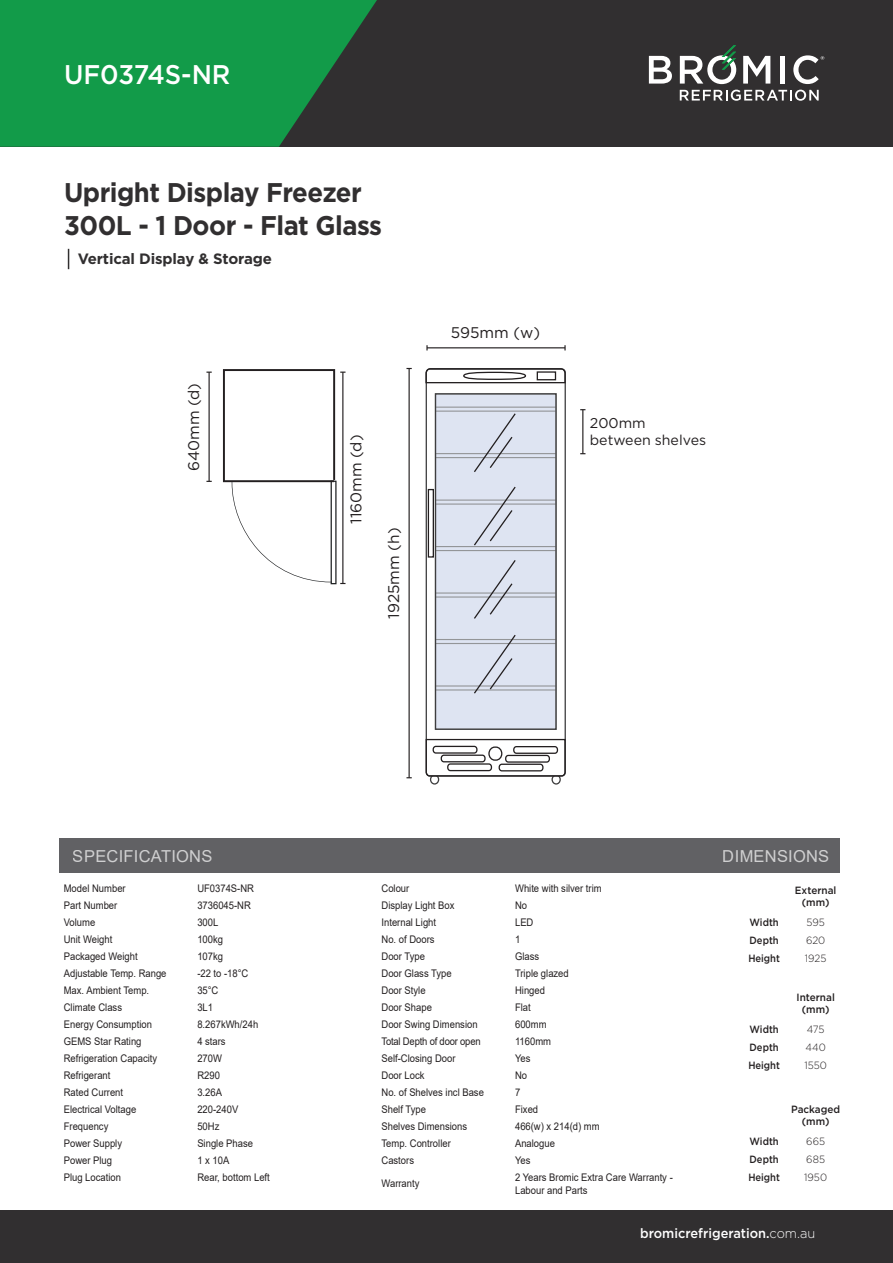
<style>
.page{position:relative;width:893px;height:1263px;background:#fff}
.page>*{position:absolute;margin:0;border:0;box-sizing:border-box;transform-origin:0 0}
.t1{font:700 27px "Gotham";letter-spacing:-.02em;color:#312f30;scale:.95 1}
.t2{font:500 27px "Gotham";color:#fff;scale:.95 1}
.t3{font:16.5px "Arial";letter-spacing:.015em;color:#fff}
.t4{font:15.45px "Gotham";color:#231f20}
.t5{font:700 15px "Gotham";letter-spacing:-.01em;color:#312f30}
.t6{font:14.25px "Gotham";color:#231f20}
.t7{font:500 13.5px "Gotham";color:#fff;scale:.95 1}
.t8{font:10.5px/12.8px "Arial";color:#231f20;scale:.9 1}
.t9{font:500 10.5px "Gotham";color:#231f20;scale:.9 1}
.t10{font:500 10.5px/12px "Gotham";color:#231f20;text-align:center;scale:.95 1}
.t11{font:300 10.5px "Gotham";color:#231f20;scale:.95 1}
.t12{font:10.5px "Arial";letter-spacing:-.02em;color:#231f20;scale:.9 1}
.s1{font-weight:300}
</style>
<div class="page">
<div style="left:60px;top:838px;width:780px;height:35px;background:#616164"></div>
<div style="left:0;top:0;width:893px;height:147px;background:#312f30"></div>
<svg style="left:0;top:0;width:377px;height:147px;background:#158e46"></svg>
<svg style="left:649px;top:56px;width:23px;height:28px"></svg>
<svg style="left:743px;top:56px;width:27px;height:28px"></svg>
<div style="left:780px;top:56px;width:5px;height:28px;background:#fff"></div>
<svg style="left:793px;top:55px;width:31px;height:29px"></svg>
<svg style="left:680px;top:45px;width:56px;height:39px"></svg>
<svg style="left:680px;top:90px;width:139px;height:11px"></svg>
<svg style="left:68px;top:249px;width:1px;height:20px"></svg>
<div style="left:0;top:1211px;width:893px;height:52px;background:#312f30"></div>
<div style="left:551px;top:774px;width:10px;height:11px;border:1px solid #3e3e3f;border-radius:50%"></div>
<div style="left:430px;top:774px;width:9px;height:11px;border:1px solid #3e3e3f;border-radius:50%"></div>
<div style="left:426px;top:368px;width:140px;height:408px;border:1px solid #3e3e3f;border-radius:3px"></div>
<hr style="left:409px;top:368px;width:1px;height:410px;background:#231f20">
<hr style="left:427px;top:347px;width:138px;height:1px;background:#231f20">
<hr style="left:209px;top:372px;width:1px;height:109px;background:#231f20">
<svg style="left:223px;top:369px;width:122px;height:215px"></svg>
<hr style="left:582px;top:410px;width:1px;height:44px;background:#231f20">
<div style="left:435px;top:393px;width:122px;height:337px;background:#dee4f2"></div>
<hr style="left:435px;top:411px;width:121px;height:1px;background:#939598">
<hr style="left:435px;top:407px;width:121px;height:1px;background:#939598">
<hr style="left:435px;top:457px;width:121px;height:1px;background:#939598">
<hr style="left:435px;top:453px;width:121px;height:1px;background:#939598">
<hr style="left:435px;top:503px;width:121px;height:2px;background:#939598">
<hr style="left:435px;top:499px;width:121px;height:2px;background:#939598">
<hr style="left:435px;top:550px;width:121px;height:1px;background:#939598">
<hr style="left:435px;top:546px;width:121px;height:1px;background:#939598">
<hr style="left:435px;top:643px;width:121px;height:1px;background:#939598">
<hr style="left:435px;top:639px;width:121px;height:1px;background:#939598">
<hr style="left:435px;top:689px;width:121px;height:1px;background:#939598">
<hr style="left:435px;top:685px;width:121px;height:1px;background:#939598">
<hr style="left:435px;top:596px;width:121px;height:2px;background:#939598">
<hr style="left:435px;top:592px;width:121px;height:2px;background:#939598">
<div style="left:435px;top:393px;width:122px;height:337px;border:1px solid #3e3e3f"></div>
<svg style="left:425px;top:738px;width:141px;height:39px"></svg>
<svg style="left:473px;top:413px;width:44px;height:281px"></svg>
<svg style="left:425px;top:368px;width:141px;height:16px"></svg>
<div style="left:428px;top:489px;width:6px;height:69px;border:1px solid #231f20"></div>
<p class="t2" style="left:64px;top:57px;width:177px">UF0374S-NR</p>
<p class="t1" style="left:64px;top:175px;width:315px">Upright Display Freezer</p>
<p class="t1" style="left:64px;top:208px;width:336px">300L - 1 Door - Flat Glass</p>
<p class="t5" style="left:78px;top:249px;width:196px">Vertical Display &amp; Storage</p>
<p class="t4" style="left:184px;top:471px;width:90px;rotate:-90deg">640mm (d)</p>
<p class="t4" style="left:346px;top:524px;width:91px;rotate:-90deg">1160mm (d)</p>
<p class="t4" style="left:384px;top:619px;width:92px;rotate:-90deg">1925mm (h)</p>
<p class="t4" style="left:451px;top:323px;width:91px">595mm (w)</p>
<p class="t6" style="left:590px;top:414px;width:57px">200mm</p>
<p class="t6" style="left:590px;top:431px;width:118px">between shelves</p>
<h2 class="t3" style="left:73px;top:845px;width:141px">SPECIFICATIONS</h2>
<p class="t8" style="left:64px;top:881px;width:70px">Model Number</p>
<p class="t8" style="left:197px;top:881px;width:65px">UF0374S-NR</p>
<p class="t8" style="left:64px;top:898px;width:61px">Part Number</p>
<p class="t8" style="left:197px;top:898px;width:61px">3736045-NR</p>
<p class="t8" style="left:64px;top:915px;width:37px">Volume</p>
<p class="t8" style="left:197px;top:915px;width:25px">300L</p>
<p class="t8" style="left:64px;top:932px;width:56px">Unit Weight</p>
<p class="t8" style="left:197px;top:932px;width:30px">100kg</p>
<p class="t8" style="left:64px;top:949px;width:84px">Packaged Weight</p>
<p class="t8" style="left:197px;top:949px;width:30px">107kg</p>
<p class="t8" style="left:64px;top:966px;width:116px">Adjustable Temp. Range</p>
<p class="t8" style="left:197px;top:966px;width:58px">-22 to -18°C</p>
<p class="t8" style="left:64px;top:983px;width:96px">Max. Ambient Temp.</p>
<p class="t8" style="left:197px;top:983px;width:25px">35°C</p>
<p class="t8" style="left:64px;top:1000px;width:66px">Climate Class</p>
<p class="t8" style="left:197px;top:1000px;width:19px">3L1</p>
<p class="t8" style="left:64px;top:1017px;width:100px">Energy Consumption</p>
<p class="t8" style="left:197px;top:1017px;width:69px">8.267kWh/24h</p>
<p class="t8" style="left:64px;top:1035px;width:88px">GEMS Star Rating</p>
<p class="t8" style="left:197px;top:1035px;width:33px">4 stars</p>
<p class="t8" style="left:64px;top:1052px;width:105px">Refrigeration Capacity</p>
<p class="t8" style="left:197px;top:1052px;width:29px">270W</p>
<p class="t8" style="left:64px;top:1069px;width:53px">Refrigerant</p>
<p class="t8" style="left:197px;top:1069px;width:27px">R290</p>
<p class="t8" style="left:64px;top:1086px;width:67px">Rated Current</p>
<p class="t8" style="left:197px;top:1086px;width:29px">3.26A</p>
<p class="t8" style="left:64px;top:1103px;width:82px">Electrical Voltage</p>
<p class="t8" style="left:197px;top:1103px;width:47px">220-240V</p>
<p class="t8" style="left:64px;top:1120px;width:51px">Frequency</p>
<p class="t8" style="left:197px;top:1120px;width:26px">50Hz</p>
<p class="t8" style="left:64px;top:1137px;width:66px">Power Supply</p>
<p class="t8" style="left:197px;top:1137px;width:63px">Single Phase</p>
<p class="t8" style="left:64px;top:1154px;width:55px">Power Plug</p>
<p class="t8" style="left:197px;top:1154px;width:37px">1 x 10A</p>
<p class="t8" style="left:64px;top:1171px;width:65px">Plug Location</p>
<p class="t8" style="left:197px;top:1171px;width:82px">Rear, bottom Left</p>
<p class="t8" style="left:381px;top:881px;width:32px">Colour</p>
<p class="t8" style="left:515px;top:881px;width:98px">White with silver trim</p>
<p class="t8" style="left:381px;top:898px;width:83px">Display Light Box</p>
<p class="t8" style="left:515px;top:898px;width:15px">No</p>
<p class="t8" style="left:381px;top:915px;width:62px">Internal Light</p>
<p class="t8" style="left:515px;top:915px;width:22px">LED</p>
<p class="t8" style="left:381px;top:932px;width:60px">No. of Doors</p>
<p class="t8" style="left:515px;top:932px;width:7px">1</p>
<p class="t8" style="left:381px;top:949px;width:50px">Door Type</p>
<p class="t8" style="left:515px;top:949px;width:28px">Glass</p>
<p class="t8" style="left:381px;top:966px;width:79px">Door Glass Type</p>
<p class="t8" style="left:515px;top:966px;width:61px">Triple glazed</p>
<p class="t8" style="left:381px;top:983px;width:51px">Door Style</p>
<p class="t8" style="left:515px;top:983px;width:35px">Hinged</p>
<p class="t8" style="left:381px;top:1000px;width:58px">Door Shape</p>
<p class="t8" style="left:515px;top:1000px;width:19px">Flat</p>
<p class="t8" style="left:381px;top:1018px;width:108px">Door Swing Dimension</p>
<p class="t8" style="left:515px;top:1018px;width:37px">600mm</p>
<p class="t12" style="left:381px;top:1034px;width:112px">Total Depth of door open</p>
<p class="t8" style="left:515px;top:1035px;width:42px">1160mm</p>
<p class="t8" style="left:381px;top:1052px;width:84px">Self-Closing Door</p>
<p class="t8" style="left:515px;top:1052px;width:19px">Yes</p>
<p class="t8" style="left:381px;top:1069px;width:49px">Door Lock</p>
<p class="t8" style="left:515px;top:1069px;width:15px">No</p>
<p class="t8" style="left:381px;top:1086px;width:115px">No. of Shelves incl Base</p>
<p class="t8" style="left:515px;top:1086px;width:7px">7</p>
<p class="t8" style="left:381px;top:1103px;width:51px">Shelf Type</p>
<p class="t8" style="left:515px;top:1103px;width:27px">Fixed</p>
<p class="t8" style="left:381px;top:1120px;width:97px">Shelves Dimensions</p>
<p class="t8" style="left:515px;top:1120px;width:95px">466(w) x 214(d) mm</p>
<p class="t8" style="left:381px;top:1137px;width:79px">Temp. Controller</p>
<p class="t8" style="left:515px;top:1137px;width:46px">Analogue</p>
<p class="t8" style="left:381px;top:1154px;width:38px">Castors</p>
<p class="t8" style="left:515px;top:1154px;width:19px">Yes</p>
<p class="t8" style="left:381px;top:1177px;width:44px">Warranty</p>
<p class="t8" style="left:515px;top:1171px;width:177px">2 Years Bromic Extra Care Warranty -<br>Labour and Parts</p>
<h2 class="t3" style="left:723px;top:845px;width:108px">DIMENSIONS</h2>
<p class="t9" style="left:750px;top:915px;width:34px">Width</p>
<p class="t9" style="left:750px;top:933px;width:34px">Depth</p>
<p class="t9" style="left:748px;top:951px;width:37px">Height</p>
<p class="t9" style="left:750px;top:1022px;width:34px">Width</p>
<p class="t9" style="left:750px;top:1040px;width:34px">Depth</p>
<p class="t9" style="left:748px;top:1058px;width:37px">Height</p>
<p class="t10" style="left:795px;top:884px;width:45px">External (mm)</p>
<p class="t11" style="left:806px;top:915px;width:21px">595</p>
<p class="t11" style="left:806px;top:933px;width:22px">620</p>
<p class="t11" style="left:805px;top:951px;width:24px">1925</p>
<p class="t10" style="left:796px;top:991px;width:42px">Internal (mm)</p>
<p class="t11" style="left:807px;top:1022px;width:20px">475</p>
<p class="t11" style="left:805px;top:1040px;width:23px">440</p>
<p class="t11" style="left:804px;top:1058px;width:25px">1550</p>
<p class="t9" style="left:750px;top:1134px;width:34px">Width</p>
<p class="t9" style="left:750px;top:1152px;width:34px">Depth</p>
<p class="t9" style="left:748px;top:1170px;width:37px">Height</p>
<p class="t10" style="left:791px;top:1103px;width:53px">Packaged (mm)</p>
<p class="t11" style="left:806px;top:1134px;width:21px">665</p>
<p class="t11" style="left:806px;top:1152px;width:21px">685</p>
<p class="t11" style="left:804px;top:1170px;width:26px">1950</p>
<p class="t7" style="left:640px;top:1224px;width:186px">bromicrefrigeration.<span class="s1">com.au</span></p>
</div>
